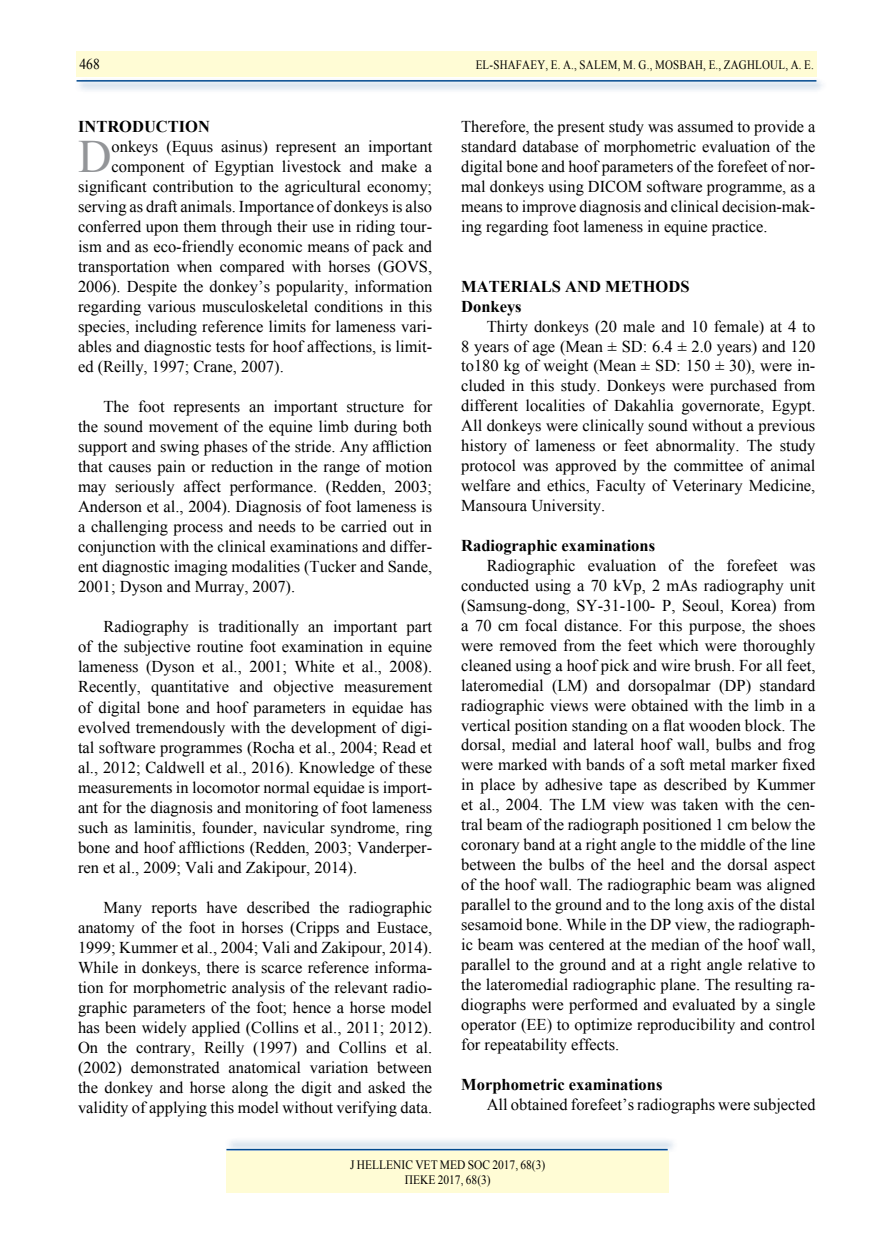
<style>
.page{position:relative;width:893px;height:1234px;background:#fff}
.page>*{position:absolute;margin:0;border:0;box-sizing:border-box;transform-origin:0 0}
.t1{font:46.35px "Times New Roman";color:#939598}
.t2{font:16.5px/20px "Times New Roman";color:#000;text-align:justify}
.t3{font:700 16.5px/20px "Times New Roman";color:#000}
.t4{font:15px "Times New Roman";color:#000;scale:.9 1}
.t5{font:12.75px "Times New Roman";letter-spacing:.02em;color:#000;scale:.86 1}
.t6{font:12.75px/15.3px "Times New Roman";color:#000;text-align:center;scale:.9 1}
</style>
<div class="page">
<div style="left:75px;top:78px;width:753px;height:15px;background:#00488e;opacity:.75"></div>
<hr style="left:77px;top:80px;width:739px;height:2px;background:#00488e">
<div style="left:225px;top:1137px;width:454px;height:15px;background:#00488e;opacity:.75"></div>
<hr style="left:226px;top:1148px;width:442px;height:2px;background:#00488e">
<div style="left:227px;top:1151px;width:442px;height:41px;background:#fffcd5"></div>
<div style="left:77px;top:51px;width:740px;height:26px;background:#fffcd5"></div>
<p class="t4" style="left:80px;top:54px;width:24px">468</p>
<p class="t5" style="left:476px;top:56px;width:395px">EL-SHAFAEY, E. A., SALEM, M. G., MOSBAH, E., ZAGHLOUL, A. E.</p>
<p class="t3" style="left:78px;top:116px;width:134px">INTRODUCTION</p>
<h1 class="t1" style="left:78px;top:125px;width:35px">D</h1>
<p class="t2" style="left:112px;top:136px;width:322px">onkeys (Equus asinus) represent an important</p>
<p class="t2" style="left:112px;top:156px;width:322px">component of Egyptian livestock and make a</p>
<p class="t2" style="left:78px;top:176px;width:356px">significant contribution to the agricultural economy;</p>
<p class="t2" style="left:78px;top:196px;width:356px">serving as draft animals. Importance of donkeys is also</p>
<p class="t2" style="left:78px;top:216px;width:356px">conferred upon them through their use in riding tour-</p>
<p class="t2" style="left:78px;top:236px;width:356px">ism and as eco-friendly economic means of pack and</p>
<p class="t2" style="left:78px;top:256px;width:356px">transportation when compared with horses (GOVS,</p>
<p class="t2" style="left:78px;top:276px;width:356px">2006). Despite the donkey’s popularity, information</p>
<p class="t2" style="left:78px;top:296px;width:356px">regarding various musculoskeletal conditions in this</p>
<p class="t2" style="left:78px;top:316px;width:356px">species, including reference limits for lameness vari-</p>
<p class="t2" style="left:78px;top:336px;width:356px">ables and diagnostic tests for hoof affections, is limit-</p>
<p class="t2" style="left:78px;top:356px;width:207px">ed (Reilly, 1997; Crane, 2007).</p>
<p class="t2" style="left:78px;top:396px;width:356px;text-indent:26px">The foot represents an important structure for the sound movement of the equine limb during both support and swing phases of the stride. Any affliction that causes pain or reduction in the range of motion may seriously affect performance. (Redden, 2003; Anderson et al., 2004). Diagnosis of foot lameness is a challenging process and needs to be carried out in conjunction with the clinical examinations and differ&shy;ent diagnostic imaging modalities (Tucker and Sande, 2001; Dyson and Murray, 2007).</p>
<p class="t2" style="left:78px;top:616px;width:356px;text-indent:26px">Radiography is traditionally an important part of the subjective routine foot examination in equine lameness (Dyson et al., 2001; White et al., 2008).<br>Recently, quantitative and objective measurement of digital bone and hoof parameters in equidae has evolved tremendously with the development of digi&shy;tal software programmes (Rocha et al., 2004; Read et al., 2012; Caldwell et al., 2016). Knowledge of these measurements in locomotor normal equidae is import&shy;ant for the diagnosis and monitoring of foot lameness such as laminitis, founder, navicular syndrome, ring bone and hoof afflictions (Redden, 2003; Vanderper&shy;ren et al., 2009; Vali and Zakipour, 2014).</p>
<p class="t2" style="left:78px;top:896px;width:356px;text-indent:26px">Many reports have described the radiographic anatomy of the foot in horses (Cripps and Eustace, 1999; Kummer et al., 2004; Vali and Zakipour, 2014).<br>While in donkeys, there is scarce reference informa&shy;tion for morphometric analysis of the relevant radio&shy;graphic parameters of the foot; hence a horse model has been widely applied (Collins et al., 2011; 2012).<br>On the contrary, Reilly (1997) and Collins et al. (2002) demonstrated anatomical variation between the donkey and horse along the digit and asked the validity of applying this model without verifying data.</p>
<p class="t2" style="left:461px;top:116px;width:356px">Therefore, the present study was assumed to provide a standard database of morphometric evaluation of the digital bone and hoof parameters of the forefeet of nor&shy;mal donkeys using DICOM software programme, as a means to improve diagnosis and clinical decision-mak&shy;ing regarding foot lameness in equine practice.</p>
<p class="t3" style="left:461px;top:276px;width:230px">MATERIALS AND METHODS<br>Donkeys</p>
<p class="t2" style="left:461px;top:316px;width:356px;text-indent:26px">Thirty donkeys (20 male and 10 female) at 4 to 8 years of age (Mean ± SD: 6.4 ± 2.0 years) and 120 to180 kg of weight (Mean ± SD: 150 ± 30), were in&shy;cluded in this study. Donkeys were purchased from different localities of Dakahlia governorate, Egypt.<br>All donkeys were clinically sound without a previous history of lameness or feet abnormality. The study protocol was approved by the committee of animal welfare and ethics, Faculty of Veterinary Medicine, Mansoura University.</p>
<p class="t3" style="left:461px;top:535px;width:195px">Radiographic examinations</p>
<p class="t2" style="left:461px;top:555px;width:356px;text-indent:26px">Radiographic evaluation of the forefeet was conducted using a 70 kVp, 2 mAs radiography unit (Samsung-dong, SY-31-100- P, Seoul, Korea) from a 70 cm focal distance. For this purpose, the shoes were removed from the feet which were thoroughly cleaned using a hoof pick and wire brush. For all feet, lateromedial (LM) and dorsopalmar (DP) standard radiographic views were obtained with the limb in a vertical position standing on a flat wooden block. The dorsal, medial and lateral hoof wall, bulbs and frog were marked with bands of a soft metal marker fixed in place by adhesive tape as described by Kummer et al., 2004. The LM view was taken with the cen&shy;tral beam of the radiograph positioned 1 cm below the coronary band at a right angle to the middle of the line between the bulbs of the heel and the dorsal aspect of the hoof wall. The radiographic beam was aligned parallel to the ground and to the long axis of the distal sesamoid bone. While in the DP view, the radiograph&shy;ic beam was centered at the median of the hoof wall, parallel to the ground and at a right angle relative to the lateromedial radiographic plane. The resulting ra&shy;diographs were performed and evaluated by a single operator (EE) to optimize reproducibility and control for repeatability effects.</p>
<p class="t3" style="left:461px;top:1073px;width:203px">Morphometric examinations</p>
<p class="t2" style="left:487px;top:1093px;width:330px">All obtained forefeet’s radiographs were subjected</p>
<p class="t6" style="left:350px;top:1156px;width:218px">J HELLENIC VET MED SOC 2017, 68(3)<br>ΠΕΚΕ 2017, 68(3)</p>
</div>
